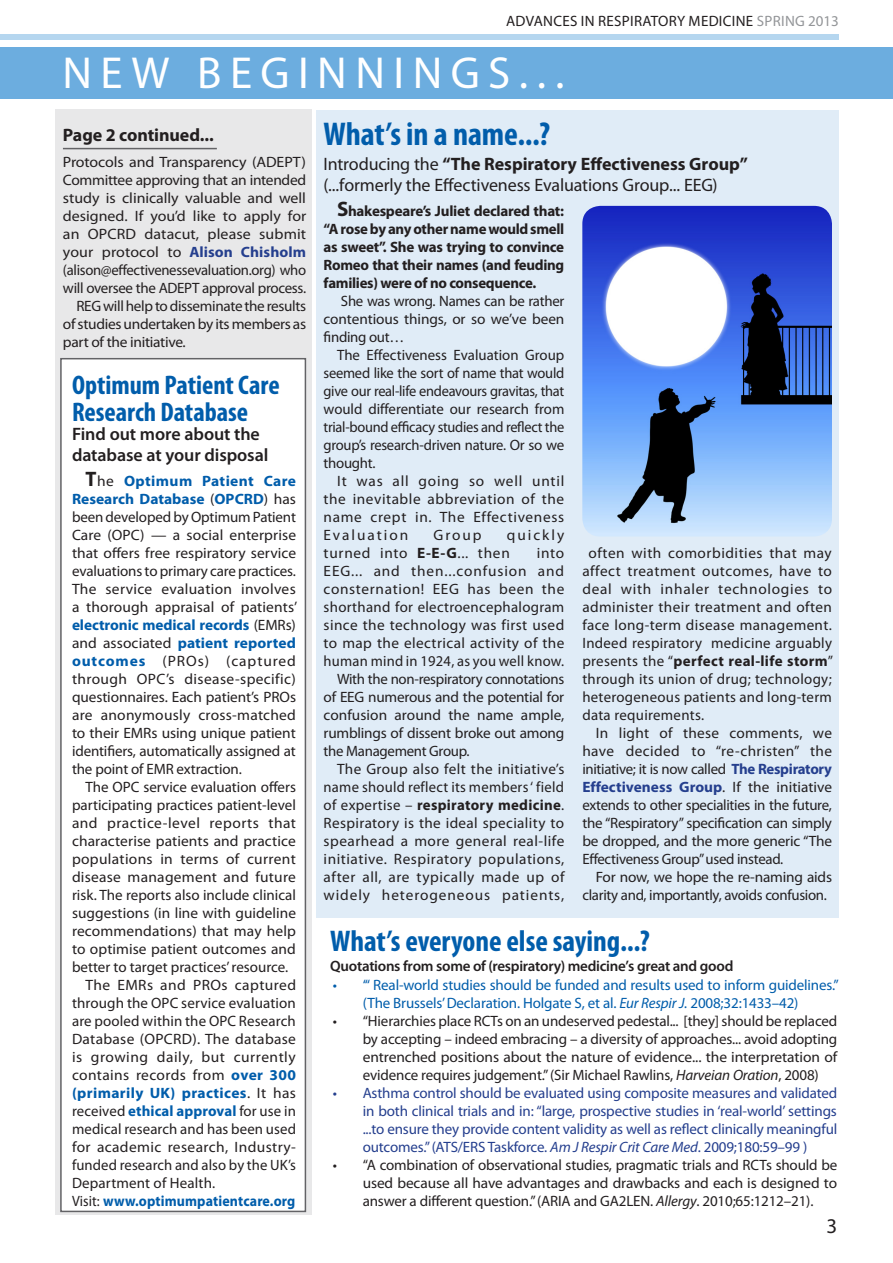
<style>
.page{position:relative;width:893px;height:1263px;background:#fff}
.page>*{position:absolute;margin:0;border:0;box-sizing:border-box;transform-origin:0 0}
.t1{font:45px "Myriad Pro";letter-spacing:.19em;color:#fff}
.Subhead{font:700 condensed 33px "Myriad Pro";letter-spacing:-.005em;color:#015dab}
.Author{font:700 condensed 30px "Myriad Pro";letter-spacing:-.005em;color:#015dab}
.Author-2{font:700 condensed 27px/27px "Myriad Pro";color:#015dab}
.t2{font:21px "Myriad Pro";color:#231f20}
.Subhead-2{font:18px/21px "Myriad Pro";letter-spacing:-.01em;color:#231f20}
.Author-3{font:600 18px/21px "Myriad Pro";letter-spacing:-.005em;color:#231f20}
.body_master{font:700 18px "Myriad Pro";letter-spacing:-.005em;color:#231f20}
.body_master-2{font:15px/18px "Myriad Pro";letter-spacing:-.01em;color:#231f20;text-align:justify}
.body_master-3{font:15px/18px "Myriad Pro";letter-spacing:-.01em;color:#253f8e;text-align:justify}
.body_master-4{font:15px/18px "Myriad Pro";letter-spacing:-.01em;color:#231f20;text-align:justify;scale:1.06 1}
.body_master-5{font:700 15px/18px "Myriad Pro";letter-spacing:-.02em;color:#231f20;text-align:justify}
.body_master-6{font:15px/18px "Myriad Pro";letter-spacing:-.01em;color:#015dab}
.Author-4{font:600 15px "Myriad Pro";letter-spacing:-.02em;color:#231f20}
.body_master-7{font:15px "Myriad Pro";letter-spacing:.02em;color:#231f20}
.body_master-8{font:700 15px "Myriad Pro";letter-spacing:.01em;color:#015dab;scale:.93 1}
.body_master-9{font:15px/18px "Myriad Pro";letter-spacing:.05em;color:#231f20}
.s1{color:#939598}
.s2{font-weight:700;color:#253f8e}
.s3{font-weight:700;font-size:21px}
.s4{font-weight:700;color:#015dab}
.s5{font-weight:400;color:#231f20}
.s6{font-weight:700}
.s7{font-size:21px}
.s8{font-style:italic}
</style>
<div class="page">
<div style="left:316px;top:110px;width:523px;height:807px;background:#e0ecf7"></div>
<div style="left:55px;top:110px;width:257px;height:1105px;background:#e8e8e9"></div>
<div style="left:0;top:34px;width:839px;height:5px;background:#b5d6ef"></div>
<div style="left:0;top:47px;width:893px;height:52px;background:#6caddf"></div>
<img style="left:582px;top:206px;width:250px;height:330px">
<div style="left:60px;top:358px;width:246px;height:854px;background:#fff;border:2px solid #636366"></div>
<hr style="left:63px;top:148px;width:154px;height:1px;background:#636366">
<p class="body_master-7" style="left:506px;top:12px;width:334px">ADVANCES IN RESPIRATORY MEDICINE <span class="s1">SPRING 2013</span></p>
<p class="t1" style="left:63px;top:45px;width:503px">NEW BEGINNINGS...</p>
<p class="body_master" style="left:63px;top:123px;width:152px">Page 2 continued...</p>
<p class="body_master-4" style="left:63px;top:152px;width:231px">Protocols and Transparency (ADEPT)<br>Committee approving that an intended study is clinically valuable and well designed. If you’d like to apply for an OPCRD datacut, please submit your protocol to <span class="s2">Alison Chisholm </span>(alison@effectivenessevaluation.org) who will oversee the ADEPT approval process.</p>
<p class="body_master-2" style="left:63px;top:296px;width:245px;text-indent:14px">REG will help to disseminate the results of studies undertaken by its members as part of the initiative.</p>
<p class="Author-2" style="left:72px;top:371px;width:209px">Optimum Patient Care<br>Research Database</p>
<p class="Author-3" style="left:72px;top:423px;width:198px">Find out more about the database at your disposal</p>
<p class="body_master-2" style="left:72px;top:472px;width:227px;text-indent:14px"><span class="s3">T</span>he <span class="s4">Optimum Patient Care Research Database</span> (<span class="s4">OPCRD</span>) has been developed by Optimum Patient Care (OPC) — a social enterprise that offers free respiratory service evaluations to primary care practices.<br>The service evaluation involves a thorough appraisal of patients’ <span class="s4">electronic medical records</span> (EMRs) and associated <span class="s4">patient reported outcomes</span> (PROs) (captured through OPC’s disease-specific) questionnaires. Each patient’s PROs are anonymously cross-matched to their EMRs using unique patient identifiers, automatically assigned at the point of EMR extraction.</p>
<p class="body_master-2" style="left:72px;top:778px;width:226px;text-indent:14px">The OPC service evaluation offers participating practices patient-level and practice-level reports that characterise patients and practice populations in terms of current disease management and future risk. The reports also include clinical suggestions (in line with guideline recommendations) that may help to optimise patient outcomes and better to target practices’ resource.</p>
<p class="body_master-2" style="left:72px;top:976px;width:226px;text-indent:14px">The EMRs and PROs captured through the OPC service evaluation are pooled within the OPC Research Database (OPCRD). The database is growing daily, but currently contains records from <span class="s4">over 300 (primarily UK) practices</span>. It has received <span class="s4">ethical approval</span> for use in medical research and has been used for academic research, Industry&shy;funded research and also by the UK’s Department of Health.</p>
<p class="body_master-8" style="left:72px;top:1191px;width:242px"><span class="s5">Visit:</span> www.optimumpatientcare.org</p>
<p class="Subhead" style="left:324px;top:113px;width:228px">What’s in a name...?</p>
<p class="Subhead-2" style="left:324px;top:153px;width:426px">Introducing the <span class="s6">“The Respiratory Effectiveness Group” </span>(...formerly the Effectiveness Evaluations Group... EEG)</p>
<p class="body_master-5" style="left:324px;top:201px;width:242px;text-indent:14px"><span class="s7">S</span>hakespeare’s Juliet declared that: “A rose by any other name would smell as sweet”. She was trying to convince Romeo that their names (and feuding families) were of no consequence.</p>
<p class="body_master-2" style="left:324px;top:292px;width:242px;text-indent:17px">She was wrong. Names can be rather contentious things, or so we’ve been finding out…</p>
<p class="body_master-2" style="left:324px;top:346px;width:242px;text-indent:14px">The Effectiveness Evaluation Group seemed like the sort of name that would give our real-life endeavours gravitas, that would differentiate our research from trial-bound efficacy studies and reflect the group’s research-driven nature. Or so we thought.</p>
<p class="body_master-2" style="left:324px;top:472px;width:242px;text-indent:14px">It was all going so well until the inevitable abbreviation of the name crept in. The Effectiveness Evaluation</p>
<p class="body_master-9" style="left:324px;top:526px;width:242px;text-indent:183px">quickly turned into <span class="s6">E-E-G</span>... then</p>
<p class="body_master-2" style="left:433px;top:526px;width:50px">Group</p>
<p class="body_master-2" style="left:582px;top:544px;width:252px;text-indent:6px">often with comorbidities that may affect treatment outcomes, have to deal with inhaler technologies to administer their treatment and often face long-term disease management.<br>Indeed respiratory medicine arguably presents the “<span class="s6">perfect real-life storm</span>” through its union of drug; technology; heterogeneous patients and long-term data requirements.</p>
<p class="body_master-2" style="left:582px;top:724px;width:251px;text-indent:14px">In light of these comments, we have decided to “re-christen” the initiative; it is now called <span class="s2">The Respiratory Effectiveness Group</span>. If the initiative extends to other specialities in the future, the “Respiratory” specification can simply be dropped, and the more generic “The Effectiveness Group” used instead.</p>
<p class="body_master-2" style="left:582px;top:868px;width:251px;text-indent:14px">For now, we hope the re-naming aids clarity and, importantly, avoids confusion.</p>
<p class="body_master-2" style="left:324px;top:544px;width:242px;text-indent:213px">into EEG... and then...confusion and consternation! EEG has been the shorthand for electroencephalogram since the technology was first used to map the electrical activity of the human mind in 1924, as you well know.</p>
<p class="body_master-2" style="left:324px;top:670px;width:242px;text-indent:14px">With the non-respiratory connotations of EEG numerous and the potential for confusion around the name ample, rumblings of dissent broke out among the Management Group.</p>
<p class="body_master-2" style="left:324px;top:760px;width:242px;text-indent:14px">The Group also felt the initiative’s name should reflect its members ‘ field of expertise – <span class="s6">respiratory medicine</span>.<br>Respiratory is the ideal speciality to spearhead a more general real-life initiative. Respiratory populations, after all, are typically made up of widely heterogeneous patients,</p>
<p class="Author" style="left:330px;top:922px;width:321px">What’s everyone else saying...?</p>
<p class="Author-4" style="left:330px;top:956px;width:405px">Quotations from some of (respiratory) medicine’s great and good</p>
<p class="body_master-6" style="left:363px;top:976px;width:477px;text-indent:-30px">• ‘“ Real-world studies should be funded and results used to inform guidelines.” (The Brussels’ Declaration. Holgate S, et al. <span class="s8">Eur Respir J.</span> 2008;32:1433–42)</p>
<p class="body_master-2" style="left:363px;top:1012px;width:476px;text-indent:-30px">• “Hierarchies place RCTs on an undeserved pedestal... [they] should be replaced by accepting – indeed embracing – a diversity of approaches... avoid adopting entrenched positions about the nature of evidence... the interpretation of evidence requires judgement.” (Sir Michael Rawlins, <span class="s8">Harveian Oration</span>, 2008)</p>
<p class="body_master-3" style="left:363px;top:1084px;width:476px;text-indent:-30px">• Asthma control should be evaluated using composite measures and validated in both clinical trials and in: “large, prospective studies in ‘real-world’ settings ...to ensure they provide content validity as well as reflect clinically meaningful outcomes.” (ATS/ERS Taskforce. <span class="s8">Am J Respir Crit Care Med</span>. 2009;180:59–99 )</p>
<p class="body_master-2" style="left:363px;top:1156px;width:476px;text-indent:-30px">• “A combination of observational studies, pragmatic trials and RCTs should be used because all have advantages and drawbacks and each is designed to answer a different question.” (ARIA and GA2LEN. <span class="s8">Allergy</span>. 2010;65:1212–21).</p>
<p class="t2" style="left:827px;top:1212px;width:12px">3</p>
</div>
